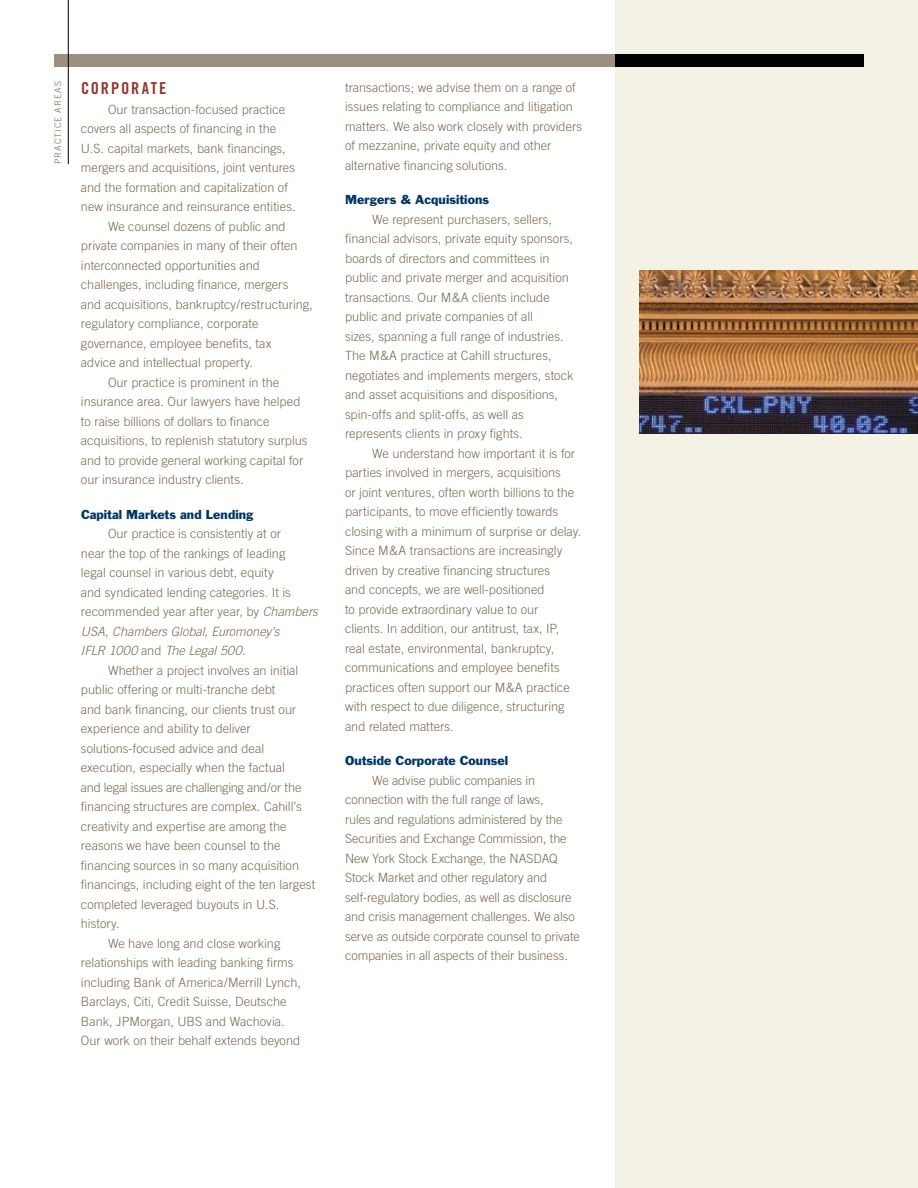
<style>
.page{position:relative;width:918px;height:1188px;background:#fff}
.page>*{position:absolute;margin:0;border:0;box-sizing:border-box;transform-origin:0 0}
.t1{font:16.5px "Trade Gothic Bold Cond Twenty";color:#903a31}
.t2{font:300 12.75px/19.5px "Trade Gothic";color:#7d6a55}
.t3{font:italic 300 12.75px "Trade Gothic";letter-spacing:-.005em;color:#7d6a55}
.t4{font:300 12.75px "Trade Gothic";letter-spacing:-.02em;color:#7d6a55}
.t5{font:12px "Franklin Gothic";letter-spacing:.005em;color:#003768}
.t6{font:300 9px "Trade Gothic";letter-spacing:.11em;color:#7d6a55}
.s1{font-style:italic}
.s2{font-style:normal}
</style>
<div class="page">
<div style="left:615px;top:0;width:303px;height:1188px;background:#f3f2e4"></div>
<img style="left:640px;top:271px;width:278px;height:163px">
<div style="left:54px;top:54px;width:561px;height:12px;background:#9d8f7f"></div>
<div style="left:615px;top:54px;width:249px;height:12px;background:#000"></div>
<hr style="left:68px;top:0;width:1px;height:164px;background:#000">
<p class="t6" style="left:53px;top:164px;width:85px;rotate:-90deg">PRACTICE AREAS</p>
<p class="t1" style="left:81px;top:78px;width:21px">CORPORATE</p>
<p class="t2" style="left:108px;top:99px;width:179px">Our transaction-focused practice</p>
<p class="t2" style="left:81px;top:119px;width:197px">covers all aspects of financing in the</p>
<p class="t2" style="left:81px;top:138px;width:206px">U.S. capital markets, bank financings,</p>
<p class="t2" style="left:81px;top:158px;width:216px">mergers and acquisitions, joint ventures</p>
<p class="t2" style="left:81px;top:177px;width:208px">and the formation and capitalization of</p>
<p class="t2" style="left:81px;top:197px;width:216px">new insurance and reinsurance entities.</p>
<p class="t2" style="left:108px;top:216px;width:179px">We counsel dozens of public and</p>
<p class="t2" style="left:81px;top:236px;width:218px">private companies in many of their often</p>
<p class="t2" style="left:81px;top:255px;width:180px">interconnected opportunities and</p>
<p class="t2" style="left:81px;top:275px;width:209px">challenges, including finance, mergers</p>
<p class="t2" style="left:81px;top:294px;width:233px">and acquisitions, bankruptcy/restructuring,</p>
<p class="t2" style="left:81px;top:314px;width:179px">regulatory compliance, corporate</p>
<p class="t2" style="left:81px;top:333px;width:192px">governance, employee benefits, tax</p>
<p class="t2" style="left:81px;top:353px;width:174px">advice and intellectual property.</p>
<p class="t2" style="left:108px;top:372px;width:173px">Our practice is prominent in the</p>
<p class="t2" style="left:81px;top:392px;width:221px">insurance area. Our lawyers have helped</p>
<p class="t2" style="left:81px;top:411px;width:190px">to raise billions of dollars to finance</p>
<p class="t2" style="left:81px;top:431px;width:228px">acquisitions, to replenish statutory surplus</p>
<p class="t2" style="left:81px;top:450px;width:224px">and to provide general working capital for</p>
<p class="t2" style="left:81px;top:470px;width:164px">our insurance industry clients.</p>
<p class="t5" style="left:81px;top:507px;width:174px">Capital Markets and Lending</p>
<p class="t2" style="left:108px;top:524px;width:175px">Our practice is consistently at or</p>
<p class="t2" style="left:81px;top:543px;width:206px">near the top of the rankings of leading</p>
<p class="t2" style="left:81px;top:563px;width:194px">legal counsel in various debt, equity</p>
<p class="t2" style="left:81px;top:582px;width:211px">and syndicated lending categories. It is</p>
<p class="t2" style="left:81px;top:602px;width:238px">recommended year after year, by <span class="s1">Chambers</span></p>
<p class="t3" style="left:81px;top:624px;width:200px">USA, Chambers Global, Euromoney’s</p>
<p class="t3" style="left:81px;top:643px;width:166px">IFLR 1000 <span class="s2">and</span> The Legal 500<span class="s2">.</span></p>
<p class="t2" style="left:108px;top:660px;width:192px">Whether a project involves an initial</p>
<p class="t2" style="left:81px;top:680px;width:196px">public offering or multi-tranche debt</p>
<p class="t2" style="left:81px;top:699px;width:217px">and bank financing, our clients trust our</p>
<p class="t2" style="left:81px;top:719px;width:171px">experience and ability to deliver</p>
<p class="t2" style="left:81px;top:738px;width:185px">solutions-focused advice and deal</p>
<p class="t2" style="left:81px;top:758px;width:205px">execution, especially when the factual</p>
<p class="t4" style="left:81px;top:780px;width:222px">and legal issues are challenging and/or the</p>
<p class="t2" style="left:81px;top:797px;width:222px">financing structures are complex. Cahill’s</p>
<p class="t2" style="left:81px;top:816px;width:207px">creativity and expertise are among the</p>
<p class="t2" style="left:81px;top:836px;width:201px">reasons we have been counsel to the</p>
<p class="t2" style="left:81px;top:855px;width:220px">financing sources in so many acquisition</p>
<p class="t2" style="left:81px;top:875px;width:236px">financings, including eight of the ten largest</p>
<p class="t2" style="left:81px;top:894px;width:200px">completed leveraged buyouts in U.S.</p>
<p class="t2" style="left:81px;top:914px;width:40px">history.</p>
<p class="t2" style="left:108px;top:933px;width:174px">We have long and close working</p>
<p class="t2" style="left:81px;top:953px;width:214px">relationships with leading banking firms</p>
<p class="t2" style="left:81px;top:972px;width:222px">including Bank of America/Merrill Lynch,</p>
<p class="t2" style="left:81px;top:992px;width:207px">Barclays, Citi, Credit Suisse, Deutsche</p>
<p class="t2" style="left:81px;top:1011px;width:205px">Bank, JPMorgan, UBS and Wachovia.</p>
<p class="t2" style="left:81px;top:1031px;width:221px">Our work on their behalf extends beyond</p>
<p class="t2" style="left:345px;top:77px;width:239px">transactions; we advise them on a range of issues relating to compliance and litigation matters. We also work closely with providers of mezzanine, private equity and other alternative financing solutions.</p>
<p class="t5" style="left:345px;top:192px;width:145px">Mergers &amp; Acquisitions</p>
<p class="t2" style="left:345px;top:209px;width:230px;text-indent:27px">We represent purchasers, sellers, financial advisors, private equity sponsors, boards of directors and committees in public and private merger and acquisition transactions. Our M&amp;A clients include public and private companies of all<br>sizes, spanning a full range of industries.<br>The M&amp;A practice at Cahill structures, negotiates and implements mergers, stock and asset acquisitions and dispositions, spin-offs and split-offs, as well as represents clients in proxy fights.</p>
<p class="t2" style="left:345px;top:443px;width:238px;text-indent:27px">We understand how important it is for parties involved in mergers, acquisitions<br>or joint ventures, often worth billions to the participants, to move efficiently towards closing with a minimum of surprise or delay.<br>Since M&amp;A transactions are increasingly driven by creative financing structures<br>and concepts, we are well-positioned<br>to provide extraordinary value to our<br>clients. In addition, our antitrust, tax, IP, real estate, environmental, bankruptcy, communications and employee benefits practices often support our M&amp;A practice with respect to due diligence, structuring and related matters.</p>
<p class="t5" style="left:345px;top:753px;width:165px">Outside Corporate Counsel</p>
<p class="t2" style="left:345px;top:770px;width:236px;text-indent:27px">We advise public companies in connection with the full range of laws,<br>rules and regulations administered by the Securities and Exchange Commission, the New York Stock Exchange, the NASDAQ Stock Market and other regulatory and self-regulatory bodies, as well as disclosure and crisis management challenges. We also serve as outside corporate counsel to private companies in all aspects of their business.</p>
</div>
